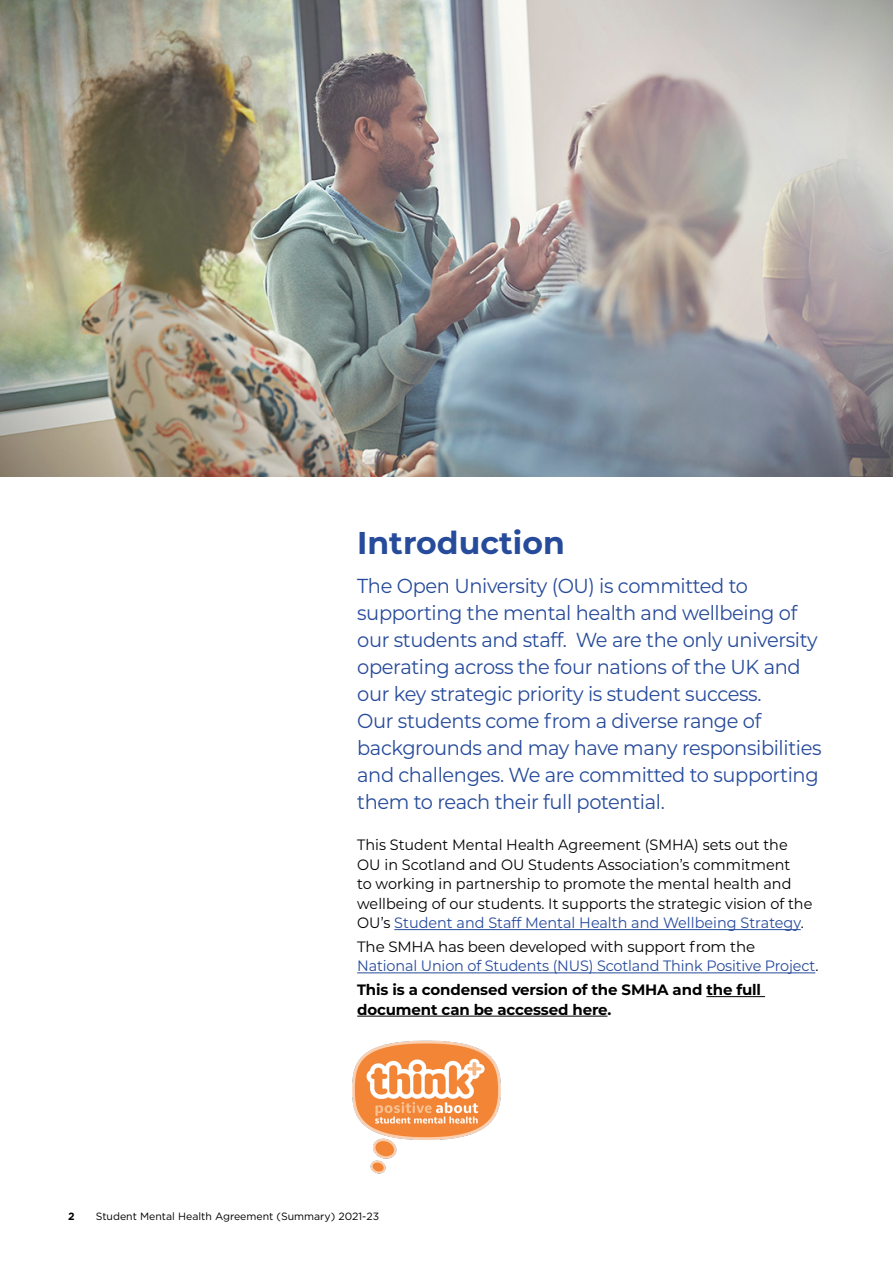
<style>
.page{position:relative;width:893px;height:1263px;background:#fff}
.page>*{position:absolute;margin:0;border:0;box-sizing:border-box;transform-origin:0 0}
.t1{font:700 31.5px "Montserrat";color:#274b9b}
.intro_P{font:20.25px/27px "Montserrat";letter-spacing:-.02em;color:#274b9b;scale:.96 1}
.t2{font:15px/19.5px "Montserrat";color:#000;scale:.96 1}
.t3{font:15px/19.5px "Montserrat";letter-spacing:-.01em;color:#274b9b;scale:.96 1}
.t4{font:700 15px/19.5px "Montserrat";letter-spacing:-.01em;color:#000;scale:.96 1}
.t5{font:10.5px "Gotham";color:#000}
.t6{font:700 10.5px "Gotham";color:#000}
.s1{color:#274b9b}
.s2{color:#000}
</style>
<div class="page">
<img style="left:0;top:0;width:893px;height:476px">
<hr style="left:394px;top:929px;width:407px;height:1px;background:#274b9b">
<hr style="left:357px;top:972px;width:458px;height:1px;background:#274b9b">
<hr style="left:706px;top:996px;width:59px;height:1px;background:#000">
<hr style="left:357px;top:1016px;width:250px;height:1px;background:#000">
<img style="left:352px;top:1040px;width:149px;height:134px">
<h1 class="t1" style="left:357px;top:520px;width:209px">Introduction</h1>
<p class="intro_P" style="left:357px;top:572px;width:485px">The Open University (OU) is committed to supporting the mental health and wellbeing of our students and staff. We are the only university operating across the four nations of the UK and our key strategic priority is student success.<br>Our students come from a diverse range of backgrounds and may have many responsibilities and challenges. We are committed to supporting them to reach their full potential.</p>
<p class="t2" style="left:357px;top:834px;width:476px">This Student Mental Health Agreement (SMHA) sets out the OU in Scotland and OU Students Association’s commitment<br>to working in partnership to promote the mental health and wellbeing of our students. It supports the strategic vision of the OU’s <span class="s1">Student and Staff Mental Health and Wellbeing Strategy</span>.</p>
<p class="t3" style="left:357px;top:936px;width:482px"><span class="s2">The SMHA has been developed with support from the<br></span>National Union of Students (NUS) Scotland Think Positive Project<span class="s2">.</span></p>
<p class="t4" style="left:357px;top:979px;width:422px">This is a condensed version of the SMHA and the full document can be accessed here.</p>
<p class="t6" style="left:68px;top:1210px;width:8px">2</p>
<p class="t5" style="left:96px;top:1210px;width:285px">Student Mental Health Agreement (Summary) 2021-23</p>
</div>
